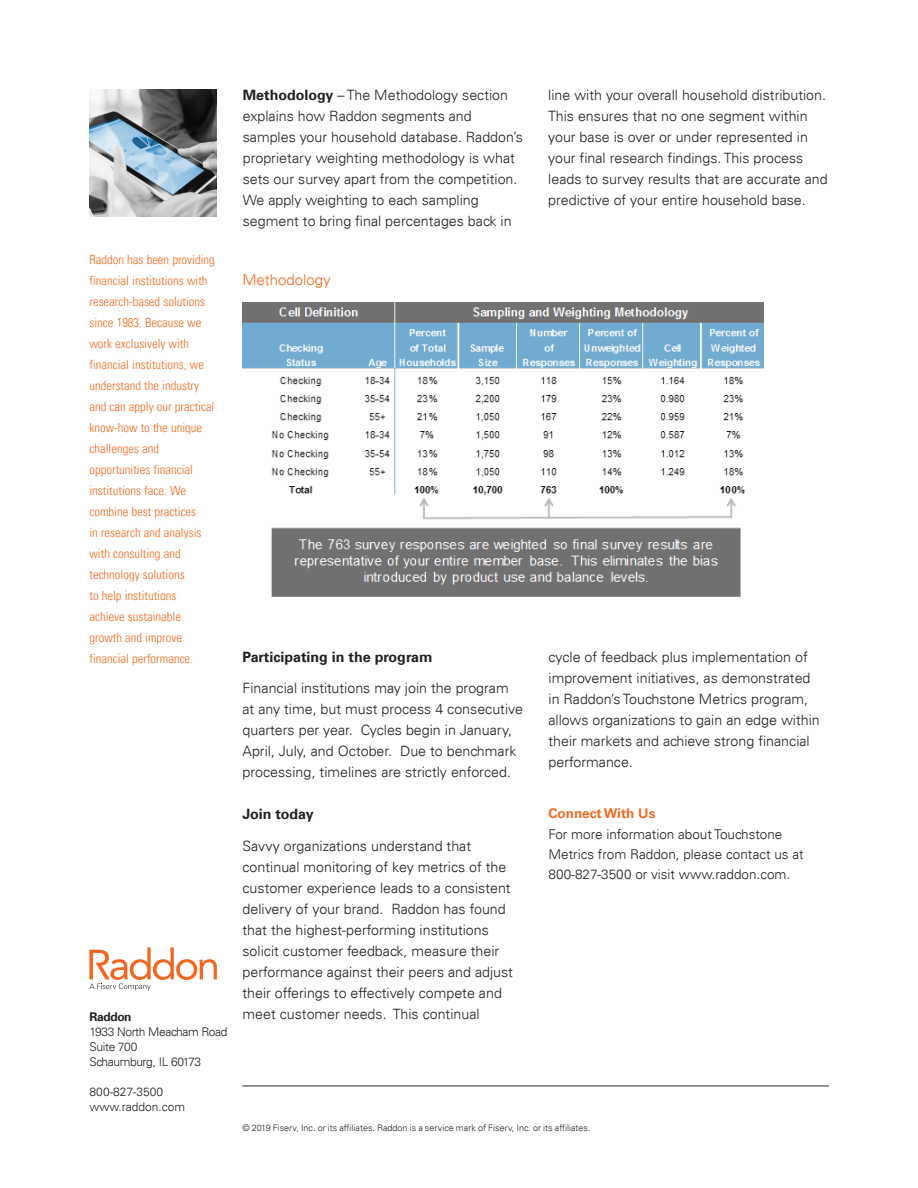
<style>
.page{position:relative;width:918px;height:1188px;background:#fff}
.page>*{position:absolute;margin:0;border:0;box-sizing:border-box;transform-origin:0 0}
.US_FC_orange_introdu{font:300 15px "Univers LT";color:#f36a21}
.US_BD_black_body_cop{font:300 14.25px/21px "Univers LT";color:#231f20}
.US_SH_black_subheads{font:700 14.25px "Univers LT";color:#231f20}
.US_BC_black_connect{font:300 13.5px/20.2px "Univers LT";color:#231f20}
.US_BC_orange_connect{font:700 13.5px "Univers LT";color:#f36a21}
.US_BD_boiler_plate_c{font:300 condensed 12.75px/21px "Univers LT";color:#f36a21}
.US_BC_address_8_10_U{font:300 12px "Univers LT";letter-spacing:-.03em;color:#231f20}
.US_BC_address_8_10_U-2{font:300 12px "Univers LT";color:#231f20}
.US_BC_fiserv_inc_8_1{font:700 12px "Univers LT";letter-spacing:-.03em;color:#231f20}
.US_BC_legal_copy_6_1{font:300 9px "Univers LT";color:#231f20}
.s1{font-weight:700}
</style>
<div class="page">
<hr style="left:242px;top:1086px;width:587px;height:1px;background:#231f20">
<img style="left:242px;top:302px;width:521px;height:295px">
<img style="left:89px;top:89px;width:128px;height:128px">
<svg style="left:89px;top:947px;width:128px;height:44px"></svg>
<p class="US_BD_boiler_plate_c" style="left:89px;top:249px;width:127px">Raddon has been providing financial institutions with research-based solutions since 1983. Because we work exclusively with financial institutions, we understand the industry and can apply our practical know-how to the unique challenges and opportunities financial institutions face. We combine best practices<br>in research and analysis with consulting and technology solutions<br>to help institutions achieve sustainable growth and improve financial performance.</p>
<p class="US_BC_fiserv_inc_8_1" style="left:89px;top:1010px;width:44px">Raddon</p>
<p class="US_BC_address_8_10_U" style="left:89px;top:1025px;width:140px">1933 North Meacham Road</p>
<p class="US_BC_address_8_10_U" style="left:89px;top:1040px;width:50px">Suite 700</p>
<p class="US_BC_address_8_10_U" style="left:89px;top:1055px;width:113px">Schaumburg, IL 60173</p>
<p class="US_BC_address_8_10_U-2" style="left:89px;top:1085px;width:75px">800-827-3500</p>
<p class="US_BC_address_8_10_U-2" style="left:89px;top:1100px;width:97px">www.raddon.com</p>
<p class="US_BD_black_body_cop" style="left:243px;top:84px;width:282px"><span class="s1">Methodology</span> – The Methodology section explains how Raddon segments and samples your household database. Raddon’s proprietary weighting methodology is what sets our survey apart from the competition.<br>We apply weighting to each sampling segment to bring final percentages back in</p>
<p class="US_BD_black_body_cop" style="left:548px;top:84px;width:281px">line with your overall household distribution.<br>This ensures that no one segment within your base is over or under represented in your final research findings. This process leads to survey results that are accurate and predictive of your entire household base.</p>
<p class="US_FC_orange_introdu" style="left:242px;top:270px;width:90px">Methodology</p>
<p class="US_SH_black_subheads" style="left:243px;top:648px;width:192px">Participating in the program</p>
<p class="US_BD_black_body_cop" style="left:243px;top:678px;width:282px">Financial institutions may join the program at any time, but must process 4 consecutive quarters per year. Cycles begin in January, April, July, and October. Due to benchmark processing, timelines are strictly enforced.</p>
<p class="US_SH_black_subheads" style="left:243px;top:806px;width:73px">Join today</p>
<p class="US_BD_black_body_cop" style="left:243px;top:835px;width:272px">Savvy organizations understand that continual monitoring of key metrics of the customer experience leads to a consistent delivery of your brand. Raddon has found that the highest-performing institutions solicit customer feedback, measure their performance against their peers and adjust their offerings to effectively compete and meet customer needs. This continual</p>
<p class="US_BD_black_body_cop" style="left:549px;top:646px;width:273px">cycle of feedback plus implementation of improvement initiatives, as demonstrated in Raddon’s Touchstone Metrics program, allows organizations to gain an edge within their markets and achieve strong financial performance.</p>
<p class="US_BC_orange_connect" style="left:549px;top:806px;width:109px">Connect With Us</p>
<p class="US_BC_black_connect" style="left:549px;top:824px;width:257px">For more information about Touchstone<br>Metrics from Raddon, please contact us at<br>800-827-3500 or visit www.raddon.com.</p>
<p class="US_BC_legal_copy_6_1" style="left:242px;top:1122px;width:350px">© 2019 Fiserv, Inc. or its affiliates. Raddon is a service mark of Fiserv, Inc. or its affiliates.</p>
</div>
